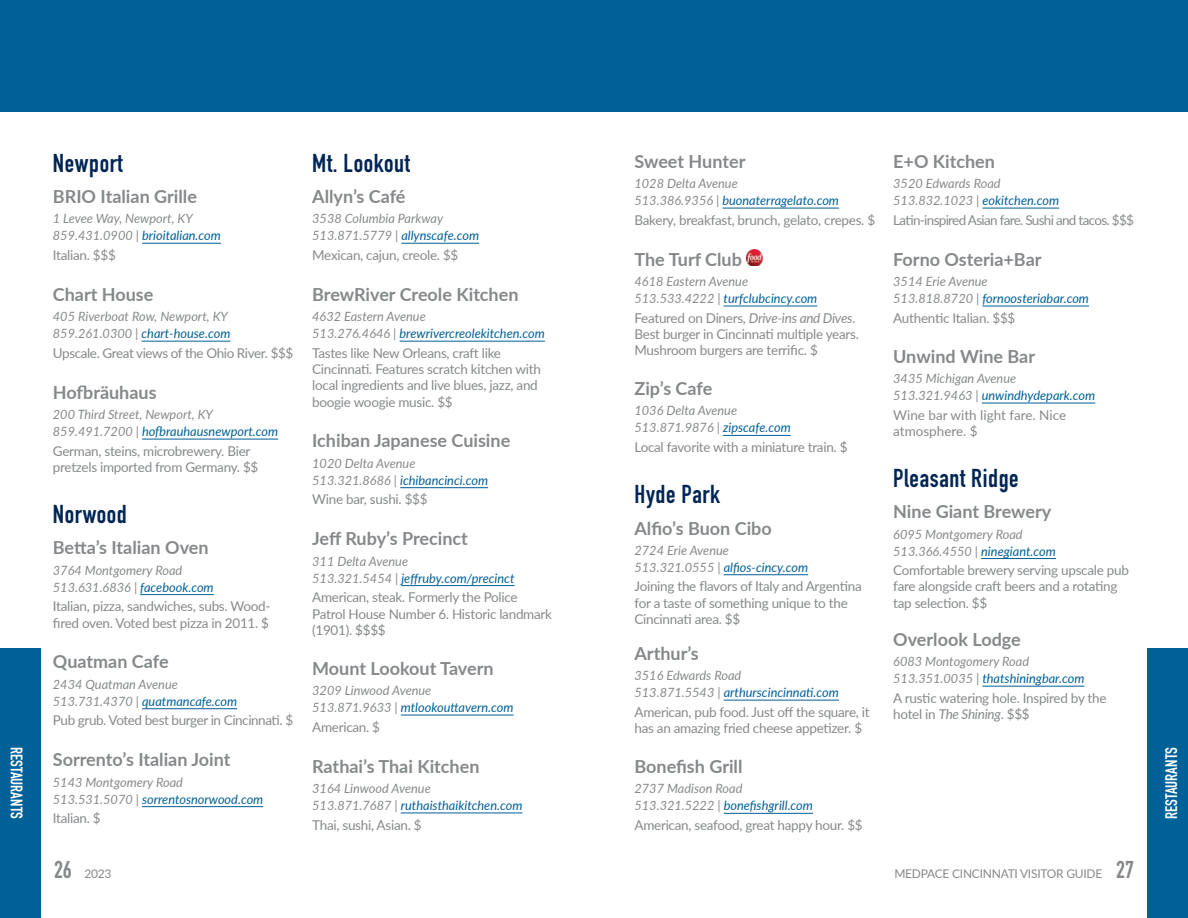
<style>
.page{position:relative;width:1188px;height:918px;background:#fff}
.page>*{position:absolute;margin:0;border:0;box-sizing:border-box;transform-origin:0 0}
.t1{font:700 25.5px "DIN Condensed";letter-spacing:.025em;color:#002554}
.t2{font:700 24px "DIN Condensed";color:#86898b}
.t3{font:700 18px "Lato";color:#86898b}
.t4{font:700 16.5px "DIN Condensed";color:#fff}
.t5{font:13.5px/16.2px "Lato";letter-spacing:-.02em;color:#86898b}
.t6{font:13.5px "Lato";letter-spacing:-.05em;color:#86898b}
.t7{font:13.5px/16.2px "Lato";color:#86898b}
.t8{font:italic 12.75px/17px "Lato";color:#86898b}
.t9{font:12px "Lato";letter-spacing:-.02em;color:#86898b}
.s1{color:#006098}
.s2{color:#8a8c8e}
.s3{font-style:italic}
.s4{font-family:"DIN Condensed";font-weight:700;font-size:24px}
</style>
<div class="page">
<hr style="left:142px;top:243px;width:79px;height:1px;background:#006098">
<hr style="left:142px;top:341px;width:88px;height:1px;background:#006098">
<hr style="left:142px;top:439px;width:136px;height:1px;background:#006098">
<hr style="left:140px;top:594px;width:74px;height:1px;background:#006098">
<hr style="left:142px;top:708px;width:95px;height:1px;background:#006098">
<hr style="left:142px;top:806px;width:121px;height:1px;background:#006098">
<hr style="left:401px;top:243px;width:78px;height:1px;background:#006098">
<hr style="left:400px;top:341px;width:145px;height:1px;background:#006098">
<hr style="left:400px;top:487px;width:88px;height:1px;background:#006098">
<hr style="left:401px;top:585px;width:114px;height:1px;background:#006098">
<hr style="left:401px;top:715px;width:113px;height:1px;background:#006098">
<hr style="left:401px;top:813px;width:122px;height:1px;background:#006098">
<hr style="left:722px;top:208px;width:117px;height:1px;background:#006098">
<hr style="left:724px;top:306px;width:93px;height:1px;background:#006098">
<hr style="left:723px;top:435px;width:68px;height:1px;background:#006098">
<hr style="left:724px;top:574px;width:84px;height:1px;background:#006098">
<hr style="left:724px;top:700px;width:115px;height:1px;background:#006098">
<hr style="left:724px;top:813px;width:89px;height:1px;background:#006098">
<img style="left:746px;top:250px;width:17px;height:16px">
<hr style="left:982px;top:208px;width:77px;height:1px;background:#006098">
<hr style="left:982px;top:306px;width:107px;height:1px;background:#006098">
<hr style="left:982px;top:403px;width:113px;height:1px;background:#006098">
<hr style="left:981px;top:558px;width:75px;height:1px;background:#006098">
<hr style="left:982px;top:686px;width:102px;height:1px;background:#006098">
<div style="left:0;top:648px;width:40px;height:270px;background:#006098"></div>
<div style="left:1148px;top:648px;width:40px;height:270px;background:#006098"></div>
<div style="left:0;top:0;width:594px;height:111px;background:#006098"></div>
<div style="left:594px;top:0;width:594px;height:111px;background:#006098"></div>
<p class="t4" style="left:28px;top:747px;width:72px;rotate:90deg">Restaurants</p>
<h1 class="t1" style="left:53px;top:145px;width:71px">Newport</h1>
<h3 class="t3" style="left:53px;top:183px;width:146px">BRIO Italian Grille</h3>
<p class="t8" style="left:53px;top:210px;width:170px">1 Levee Way, Newport, KY<br>859.431.0900 | <span class="s1">brioitalian.com</span></p>
<p class="t5" style="left:53px;top:246px;width:64px">Italian. <span class="s2">$$$</span></p>
<h3 class="t3" style="left:53px;top:281px;width:102px">Chart House</h3>
<p class="t8" style="left:53px;top:308px;width:179px">405 Riverboat Row, Newport, KY<br>859.261.0300 | <span class="s1">chart-house.com</span></p>
<p class="t5" style="left:53px;top:344px;width:242px">Upscale. Great views of the Ohio River. <span class="s2">$$$</span></p>
<h3 class="t3" style="left:53px;top:379px;width:105px">Hofbräuhaus</h3>
<p class="t8" style="left:53px;top:405px;width:227px">200 Third Street, Newport, KY<br>859.491.7200 | <span class="s1">hofbrauhausnewport.com</span></p>
<p class="t5" style="left:53px;top:442px;width:207px">German, steins, microbrewery. Bier pretzels imported from Germany. <span class="s2">$$</span></p>
<h1 class="t1" style="left:53px;top:497px;width:75px">Norwood</h1>
<h3 class="t3" style="left:53px;top:535px;width:157px">Betta’s Italian Oven</h3>
<p class="t8" style="left:53px;top:561px;width:162px">3764 Montgomery Road<br>513.631.6836 | <span class="s1">facebook.com</span></p>
<p class="t5" style="left:53px;top:598px;width:219px">Italian, pizza, sandwiches, subs. Wood&shy;fired oven. Voted best pizza in 2011. $</p>
<h3 class="t3" style="left:53px;top:649px;width:117px">Quatman Cafe</h3>
<p class="t8" style="left:53px;top:675px;width:186px">2434 Quatman Avenue<br>513.731.4370 | <span class="s1">quatmancafe.com</span></p>
<p class="t5" style="left:53px;top:712px;width:242px">Pub grub. Voted best burger in Cincinnati. <span class="s2">$</span></p>
<h3 class="t3" style="left:53px;top:747px;width:179px">Sorrento’s Italian Joint</h3>
<p class="t8" style="left:53px;top:773px;width:212px">5143 Montgomery Road<br>513.531.5070 | <span class="s1">sorrentosnorwood.com</span></p>
<p class="t5" style="left:53px;top:810px;width:49px">Italian. <span class="s2">$</span></p>
<h1 class="t1" style="left:312px;top:145px;width:99px">Mt. Lookout</h1>
<h3 class="t3" style="left:312px;top:183px;width:95px">Allyn’s Café</h3>
<p class="t8" style="left:312px;top:210px;width:168px">3538 Columbia Parkway<br>513.871.5779 | <span class="s1">allynscafe.com</span></p>
<p class="t5" style="left:312px;top:246px;width:148px">Mexican, cajun, creole. <span class="s2">$$</span></p>
<h3 class="t3" style="left:312px;top:281px;width:208px">BrewRiver Creole Kitchen</h3>
<p class="t8" style="left:312px;top:308px;width:234px">4632 Eastern Avenue<br>513.276.4646 | <span class="s1">brewrivercreolekitchen.com</span></p>
<p class="t5" style="left:312px;top:344px;width:230px">Tastes like New Orleans, craft like Cincinnati. Features scratch kitchen with local ingredients and live blues, jazz, and boogie woogie music. <span class="s2">$$</span></p>
<h3 class="t3" style="left:312px;top:428px;width:200px">Ichiban Japanese Cuisine</h3>
<p class="t8" style="left:312px;top:454px;width:177px">1020 Delta Avenue<br>513.321.8686 | <span class="s1">ichibancinci.com</span></p>
<p class="t5" style="left:312px;top:491px;width:117px">Wine bar, sushi. <span class="s2">$$$</span></p>
<h3 class="t3" style="left:312px;top:526px;width:157px">Jeff Ruby’s Precinct</h3>
<p class="t8" style="left:312px;top:552px;width:204px">311 Delta Avenue<br>513.321.5454 | <span class="s1">jeffruby.com/precinct</span></p>
<p class="t5" style="left:312px;top:589px;width:241px">American, steak. Formerly the Police<br>Patrol House Number 6. Historic landmark (1901). $$$$</p>
<h3 class="t3" style="left:312px;top:655px;width:183px">Mount Lookout Tavern</h3>
<p class="t8" style="left:312px;top:681px;width:203px">3209 Linwood Avenue<br>513.871.9633 | <span class="s1">mtlookouttavern.com</span></p>
<p class="t5" style="left:312px;top:718px;width:69px">American. <span class="s2">$</span></p>
<h3 class="t3" style="left:312px;top:753px;width:169px">Rathai’s Thai Kitchen</h3>
<p class="t8" style="left:312px;top:779px;width:212px">3164 Linwood Avenue<br>513.871.7687 | <span class="s1">ruthaisthaikitchen.com</span></p>
<p class="t5" style="left:312px;top:816px;width:111px">Thai, sushi, Asian. <span class="s2">$</span></p>
<h3 class="t3" style="left:634px;top:148px;width:112px">Sweet Hunter</h3>
<p class="t8" style="left:634px;top:174px;width:206px">1028 Delta Avenue<br>513.386.9356 | <span class="s1">buonaterragelato.com</span></p>
<p class="t5" style="left:634px;top:211px;width:242px">Bakery, breakfast, brunch, gelato, crepes. <span class="s2">$</span></p>
<h3 class="t3" style="left:634px;top:246px;width:109px">The Turf Club</h3>
<p class="t8" style="left:635px;top:272px;width:184px">4618 Eastern Avenue<br>513.533.4222 | <span class="s1">turfclubcincy.com</span></p>
<p class="t5" style="left:635px;top:309px;width:226px">Featured on Diners, <span class="s3">Drive-ins and Dives</span>.<br>Best burger in Cincinnati multiple years.<br>Mushroom burgers are terrific. <span class="s2">$</span></p>
<h3 class="t3" style="left:635px;top:375px;width:79px">Zip’s Cafe</h3>
<p class="t8" style="left:635px;top:402px;width:158px">1036 Delta Avenue<br>513.871.9876 | <span class="s1">zipscafe.com</span></p>
<p class="t5" style="left:635px;top:439px;width:215px">Local favorite with a miniature train. $</p>
<h1 class="t1" style="left:635px;top:477px;width:87px">Hyde Park</h1>
<h3 class="t3" style="left:635px;top:515px;width:139px">Alfio’s Buon Cibo</h3>
<p class="t8" style="left:635px;top:541px;width:175px">2724 Erie Avenue<br>513.321.0555 | <span class="s1">alfios-cincy.com</span></p>
<p class="t5" style="left:635px;top:578px;width:229px">Joining the flavors of Italy and Argentina for a taste of something unique to the<br>Cincinnati area. $$</p>
<h3 class="t3" style="left:635px;top:640px;width:66px">Arthur’s</h3>
<p class="t8" style="left:635px;top:666px;width:206px">3516 Edwards Road<br>513.871.5543 | <span class="s1">arthurscincinnati.com</span></p>
<p class="t5" style="left:635px;top:703px;width:237px">American, pub food. Just off the square, it has an amazing fried cheese appetizer. <span class="s2">$</span></p>
<h3 class="t3" style="left:635px;top:753px;width:110px">Bonefish Grill</h3>
<p class="t8" style="left:635px;top:780px;width:180px">2737 Madison Road<br>513.321.5222 | <span class="s1">bonefishgrill.com</span></p>
<p class="t5" style="left:635px;top:816px;width:230px">American, seafood, great happy hour. <span class="s2">$$</span></p>
<h3 class="t3" style="left:893px;top:148px;width:103px">E+O Kitchen</h3>
<p class="t8" style="left:893px;top:174px;width:167px">3520 Edwards Road<br>513.832.1023 | <span class="s1">eokitchen.com</span></p>
<p class="t6" style="left:893px;top:210px;width:242px">Latin-inspired Asian fare. Sushi and tacos. <span class="s2">$$$</span></p>
<h3 class="t3" style="left:893px;top:246px;width:150px">Forno Osteria+Bar</h3>
<p class="t8" style="left:893px;top:272px;width:197px">3514 Erie Avenue<br>513.818.8720 | <span class="s1">fornoosteriabar.com</span></p>
<p class="t5" style="left:893px;top:309px;width:124px">Authentic Italian. <span class="s2">$$$</span></p>
<h3 class="t3" style="left:893px;top:343px;width:143px">Unwind Wine Bar</h3>
<p class="t8" style="left:893px;top:369px;width:203px">3435 Michigan Avenue<br>513.321.9463 | <span class="s1">unwindhydepark.com</span></p>
<p class="t7" style="left:893px;top:406px;width:174px">Wine bar with light fare. Nice atmosphere. <span class="s2">$</span></p>
<h1 class="t1" style="left:893px;top:461px;width:127px">Pleasant Ridge</h1>
<h3 class="t3" style="left:893px;top:499px;width:160px">Nine Giant Brewery</h3>
<p class="t8" style="left:893px;top:525px;width:164px">6095 Montgomery Road<br>513.366.4550 | <span class="s1">ninegiant.com</span></p>
<p class="t5" style="left:893px;top:562px;width:237px">Comfortable brewery serving upscale pub fare alongside craft beers and a rotating tap selection. $$</p>
<h3 class="t3" style="left:893px;top:626px;width:129px">Overlook Lodge</h3>
<p class="t8" style="left:893px;top:653px;width:193px">6083 Montogomery Road<br>513.351.0035 | <span class="s1">thatshiningbar.com</span></p>
<p class="t5" style="left:893px;top:689px;width:215px">A rustic watering hole. Inspired by the hotel in <span class="s3">The Shining</span>. $$$</p>
<p class="t9" style="left:54px;top:865px;width:59px"><span class="s4">26</span> 2023</p>
<p class="t9" style="left:894px;top:865px;width:210px">MEDPACE CINCINNATI VISITOR GUIDE</p>
<h2 class="t2" style="left:1116px;top:853px;width:19px">27</h2>
<p class="t4" style="left:1160px;top:819px;width:72px;rotate:-90deg">Restaurants</p>
</div>
